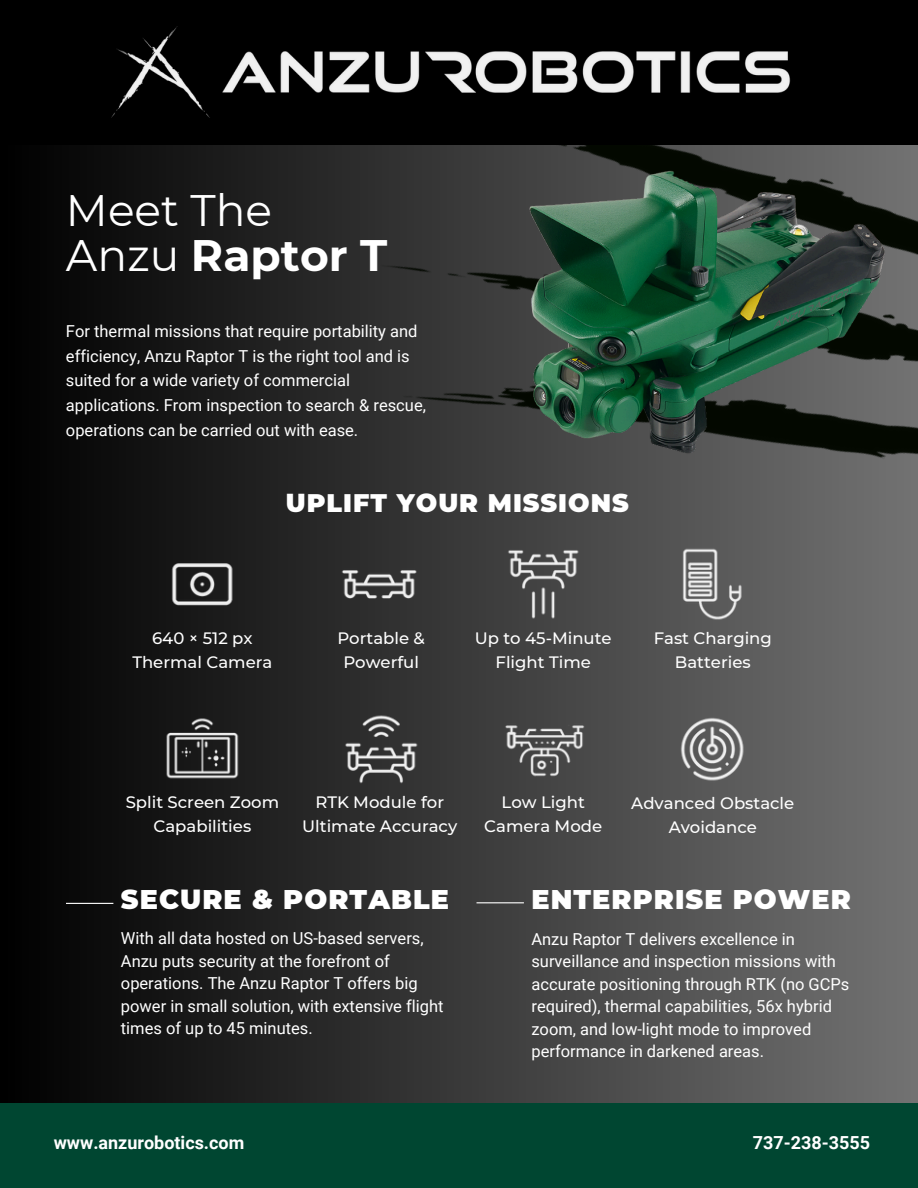
<style>
.page{position:relative;width:918px;height:1188px;background:#fff}
.page>*{position:absolute;margin:0;border:0;box-sizing:border-box;transform-origin:0 0}
.t1{font:43.95px/45.5px "Montserrat";color:#fff}
.t2{font:900 27px "Montserrat";letter-spacing:.04em;color:#fff}
.t3{font:900 25.35px "Montserrat";letter-spacing:.04em;color:#fff}
.t4{font:700 18px "Roboto";color:#fff}
.t5{font:16.5px/22.5px "Roboto";color:#fff}
.t6{font:500 16.5px/23.9px "Montserrat";color:#fff;text-align:center}
.s1{font-weight:700}
</style>
<div class="page">
<div style="left:0;top:0;width:918px;height:1188px;background:linear-gradient(to right,#000,#727272)"></div>
<img style="left:299px;top:145px;width:619px;height:683px">
<div style="left:0;top:0;width:918px;height:145px;background:#000"></div>
<img style="left:112px;top:26px;width:326px;height:91px">
<div style="left:0;top:1103px;width:918px;height:85px;background:#004631"></div>
<img style="left:157px;top:539px;width:90px;height:90px">
<img style="left:336px;top:704px;width:90px;height:90px">
<img style="left:498px;top:581px;width:90px;height:48px">
<img style="left:335px;top:539px;width:90px;height:90px">
<img style="left:668px;top:581px;width:90px;height:48px">
<img style="left:157px;top:703px;width:90px;height:90px">
<img style="left:498px;top:704px;width:90px;height:90px">
<img style="left:668px;top:704px;width:90px;height:90px">
<hr style="left:66px;top:903px;width:47px;height:1px;background:#fff">
<hr style="left:477px;top:902px;width:47px;height:1px;background:#fff">
<img style="left:438px;top:51px;width:480px;height:530px">
<h1 class="t1" style="left:66px;top:187px;width:323px">Meet The<br>Anzu <span class="s1">Raptor T</span></h1>
<p class="t5" style="left:66px;top:319px;width:361px;line-height:24.8px">For thermal missions that require portability and efficiency, Anzu Raptor T is the right tool and is suited for a wide variety of commercial applications. From inspection to search &amp; rescue, operations can be carried out with ease.</p>
<h3 class="t3" style="left:286px;top:488px;width:344px">UPLIFT YOUR MISSIONS</h3>
<p class="t6" style="left:132px;top:626px;width:142px">640 × 512 px<br>Thermal Camera</p>
<h2 class="t6" style="left:337px;top:626px;width:89px">Portable &amp;<br>Powerful</h2>
<p class="t6" style="left:475px;top:626px;width:138px">Up to 45-Minute<br>Flight Time</p>
<h3 class="t6" style="left:654px;top:626px;width:120px">Fast Charging<br>Batteries</h3>
<p class="t6" style="left:126px;top:791px;width:155px">Split Screen Zoom<br>Capabilities</p>
<h3 class="t6" style="left:302px;top:791px;width:157px">RTK Module for<br>Ultimate Accuracy</h3>
<h3 class="t6" style="left:484px;top:791px;width:119px">Low Light<br>Camera Mode</h3>
<h3 class="t6" style="left:631px;top:791px;width:165px">Advanced Obstacle<br>Avoidance</h3>
<p class="t2" style="left:121px;top:882px;width:330px">SECURE &amp; PORTABLE</p>
<p class="t5" style="left:121px;top:928px;width:324px">With all data hosted on US-based servers, Anzu puts security at the forefront of operations. The Anzu Raptor T offers big power in small solution, with extensive flight times of up to 45 minutes.</p>
<h3 class="t2" style="left:531px;top:883px;width:321px">ENTERPRISE POWER</h3>
<h3 class="t5" style="left:531px;top:928px;width:319px">Anzu Raptor T delivers excellence in surveillance and inspection missions with accurate positioning through RTK (no GCPs required), thermal capabilities, 56x hybrid zoom, and low-light mode to improved performance in darkened areas.</h3>
<h2 class="t4" style="left:54px;top:1132px;width:192px">www.anzurobotics.com</h2>
<h2 class="t4" style="left:753px;top:1132px;width:119px">737-238-3555</h2>
</div>
